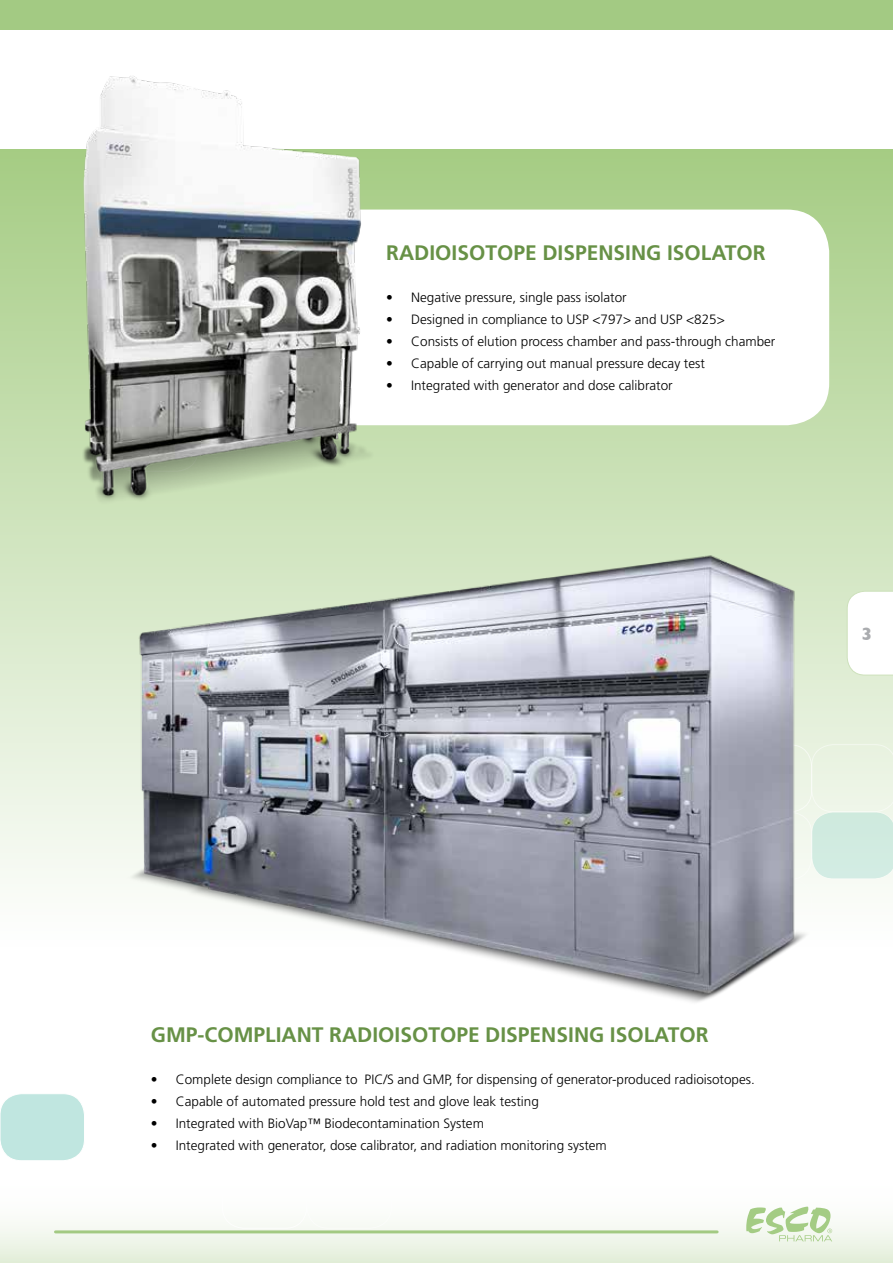
<style>
.page{position:relative;width:893px;height:1263px;background:#fff}
.page>*{position:absolute;margin:0;border:0;box-sizing:border-box;transform-origin:0 0}
.t1{font:700 21px "Frutiger LT Std";color:#679146}
.t2{font:700 18px "Gill Sans";color:#aaacaf}
.t3{font:300 13.5px "Frutiger LT Std";color:#000}
</style>
<div class="page">
<svg style="left:0;top:1095px;width:893px;height:168px"></svg>
<hr style="left:56px;top:1230px;width:661px;height:3px;background:#a3ca83">
<svg style="left:746px;top:1206px;width:86px;height:35px"></svg>
<div style="left:0;top:149px;width:893px;height:800px;background:linear-gradient(to bottom,#a5cc84,#fefefe)"></div>
<svg style="left:867px;top:744px;width:26px;height:135px;background:#dff0e3"></svg>
<div style="left:307px;top:1161px;width:85px;height:67px;border:1px solid #fff;border-radius:22px"></div>
<div style="left:222px;top:1161px;width:85px;height:67px;border:1px solid #fff;border-radius:22px"></div>
<div style="left:0;top:1094px;width:84px;height:67px;background:#c0e6e0;border-radius:22px"></div>
<div style="left:0;top:1093px;width:85px;height:68px;border:1px solid #fff;border-radius:22px"></div>
<svg style="left:0;top:1095px;width:1px;height:65px"></svg>
<svg style="left:389px;top:210px;width:440px;height:215px"></svg>
<img style="left:54px;top:76px;width:335px;height:447px">
<img style="left:89px;top:524px;width:778px;height:478px">
<div style="left:0;top:0;width:893px;height:30px;background:#a3ca83"></div>
<svg style="left:847px;top:591px;width:46px;height:84px"></svg>
<h1 class="t1" style="left:386px;top:241px;width:381px">RADIOISOTOPE DISPENSING ISOLATOR</h1>
<p class="t3" style="left:386px;top:290px;width:242px">• Negative pressure, single pass isolator</p>
<p class="t3" style="left:386px;top:312px;width:340px">• Designed in compliance to USP &lt;797&gt; and USP &lt;825&gt;</p>
<p class="t3" style="left:386px;top:334px;width:391px">• Consists of elution process chamber and pass-through chamber</p>
<p class="t3" style="left:386px;top:356px;width:320px">• Capable of carrying out manual pressure decay test</p>
<p class="t3" style="left:386px;top:378px;width:288px">• Integrated with generator and dose calibrator</p>
<h2 class="t2" style="left:861px;top:619px;width:12px">3</h2>
<h1 class="t1" style="left:151px;top:1022px;width:559px">GMP-COMPLIANT RADIOISOTOPE DISPENSING ISOLATOR</h1>
<p class="t3" style="left:151px;top:1071px;width:605px">• Complete design compliance to PIC/S and GMP, for dispensing of generator-produced radioisotopes.</p>
<p class="t3" style="left:151px;top:1093px;width:389px">• Capable of automated pressure hold test and glove leak testing</p>
<p class="t3" style="left:151px;top:1115px;width:334px">• Integrated with BioVap™ Biodecontamination System</p>
<p class="t3" style="left:151px;top:1137px;width:457px">• Integrated with generator, dose calibrator, and radiation monitoring system</p>
</div>
